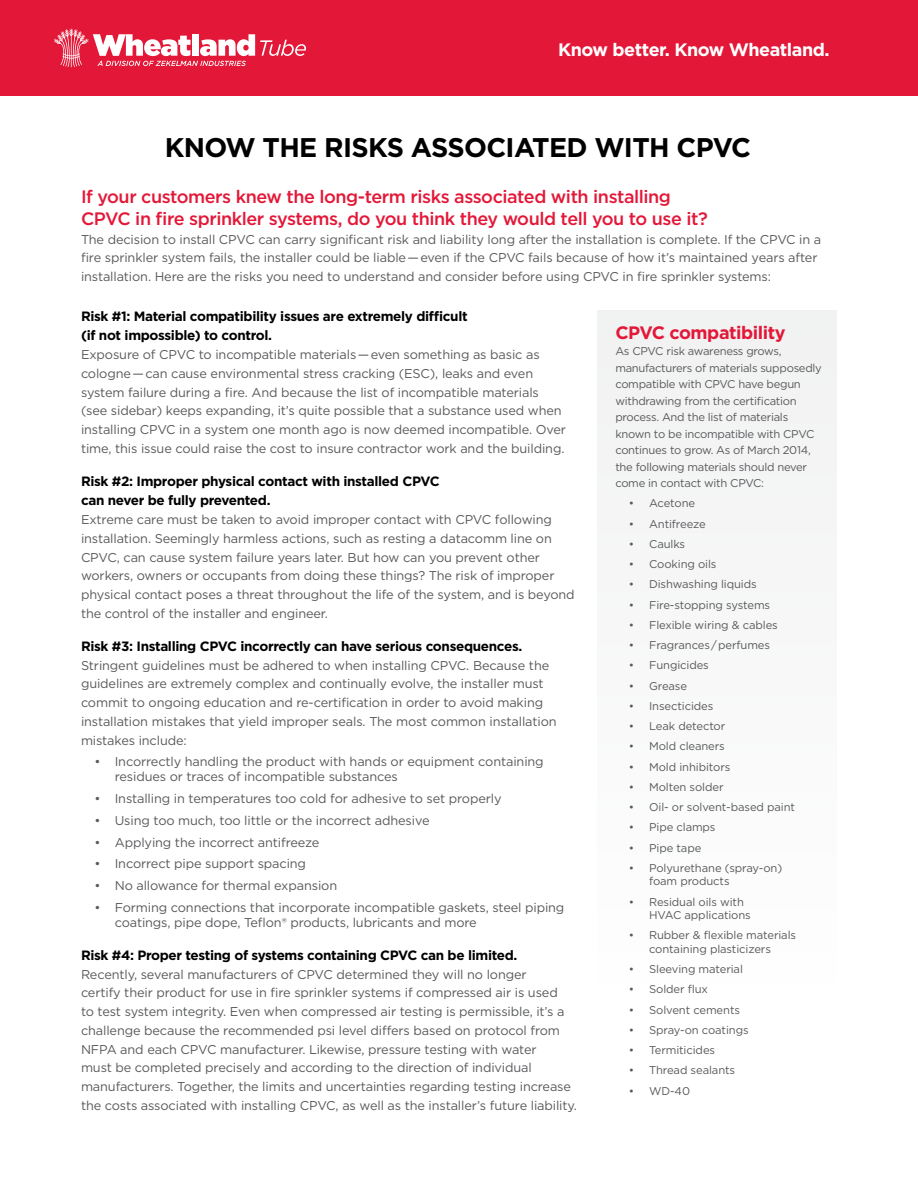
<style>
.page{position:relative;width:918px;height:1188px;background:#fff}
.page>*{position:absolute;margin:0;border:0;box-sizing:border-box;transform-origin:0 0}
.t1{font:700 27px "Gotham";letter-spacing:-.025em;color:#000}
.t2{font:500 18px/21.6px "Gotham";letter-spacing:-.025em;color:#e31838}
.t3{font:700 18px "Gotham";letter-spacing:-.025em;color:#fff}
.t4{font:700 18px "Gotham";letter-spacing:-.025em;color:#e31838}
.t5{font:700 13.5px/19.5px "Gotham";letter-spacing:-.025em;color:#000}
.t6{font:12.75px/18.8px "Gotham";letter-spacing:-.01em;color:#58595b}
.t7{font:11.25px/16.5px "Gotham";letter-spacing:-.01em;color:#58595b}
</style>
<div class="page">
<div style="left:597px;top:310px;width:240px;height:774px;background:#f8f8f9"></div>
<div style="left:0;top:0;width:918px;height:95px;background:#e31838"></div>
<svg style="left:54px;top:29px;width:252px;height:38px"></svg>
<h2 class="t3" style="left:558px;top:37px;width:273px">Know better. Know Wheatland.</h2>
<h1 class="t1" style="left:165px;top:129px;width:588px">KNOW THE RISKS ASSOCIATED WITH CPVC</h1>
<h2 class="t2" style="left:81px;top:186px;width:628px">If your customers knew the long-term risks associated with installing<br>CPVC in fire sprinkler systems, do you think they would tell you to use it?</h2>
<p class="t6" style="left:81px;top:229px;width:742px">The decision to install CPVC can carry significant risk and liability long after the installation is complete. If the CPVC in a fire sprinkler system fails, the installer could be liable — even if the CPVC fails because of how it’s maintained years after installation. Here are the risks you need to understand and consider before using CPVC in fire sprinkler systems:</p>
<p class="t5" style="left:81px;top:306px;width:388px">Risk #1: Material compatibility issues are extremely difficult (if not impossible) to control.</p>
<p class="t6" style="left:81px;top:345px;width:487px">Exposure of CPVC to incompatible materials — even something as basic as cologne — can cause environmental stress cracking (ESC), leaks and even system failure during a fire. And because the list of incompatible materials (see sidebar) keeps expanding, it’s quite possible that a substance used when installing CPVC in a system one month ago is now deemed incompatible. Over time, this issue could raise the cost to insure contractor work and the building.</p>
<p class="t5" style="left:81px;top:471px;width:360px">Risk #2: Improper physical contact with installed CPVC can never be fully prevented.</p>
<p class="t6" style="left:81px;top:510px;width:495px">Extreme care must be taken to avoid improper contact with CPVC following installation. Seemingly harmless actions, such as resting a datacomm line on CPVC, can cause system failure years later. But how can you prevent other workers, owners or occupants from doing these things? The risk of improper physical contact poses a threat throughout the life of the system, and is beyond the control of the installer and engineer.</p>
<p class="t5" style="left:81px;top:636px;width:443px">Risk #3: Installing CPVC incorrectly can have serious consequences.</p>
<p class="t6" style="left:81px;top:656px;width:477px">Stringent guidelines must be adhered to when installing CPVC. Because the guidelines are extremely complex and continually evolve, the installer must commit to ongoing education and re-certification in order to avoid making installation mistakes that yield improper seals. The most common installation mistakes include:</p>
<p class="t6" style="left:115px;top:754px;width:431px;line-height:15px;text-indent:-20px">• Incorrectly handling the product with hands or equipment containing residues or traces of incompatible substances</p>
<p class="t6" style="left:95px;top:789px;width:409px">• Installing in temperatures too cold for adhesive to set properly</p>
<p class="t6" style="left:95px;top:811px;width:337px">• Using too much, too little or the incorrect adhesive</p>
<p class="t6" style="left:95px;top:833px;width:226px">• Applying the incorrect antifreeze</p>
<p class="t6" style="left:95px;top:854px;width:213px">• Incorrect pipe support spacing</p>
<p class="t6" style="left:95px;top:876px;width:244px">• No allowance for thermal expansion</p>
<p class="t6" style="left:115px;top:900px;width:451px;line-height:15px;text-indent:-20px">• Forming connections that incorporate incompatible gaskets, steel piping coatings, pipe dope, Teflon® products, lubricants and more</p>
<p class="t5" style="left:81px;top:945px;width:438px">Risk #4: Proper testing of systems containing CPVC can be limited.</p>
<p class="t6" style="left:81px;top:965px;width:497px">Recently, several manufacturers of CPVC determined they will no longer<br>certify their product for use in fire sprinkler systems if compressed air is used<br>to test system integrity. Even when compressed air testing is permissible, it’s a challenge because the recommended psi level differs based on protocol from NFPA and each CPVC manufacturer. Likewise, pressure testing with water<br>must be completed precisely and according to the direction of individual manufacturers. Together, the limits and uncertainties regarding testing increase the costs associated with installing CPVC, as well as the installer’s future liability.</p>
<h2 class="t4" style="left:615px;top:320px;width:172px">CPVC compatibility</h2>
<p class="t7" style="left:615px;top:343px;width:208px">As CPVC risk awareness grows, manufacturers of materials supposedly compatible with CPVC have begun withdrawing from the certification process. And the list of materials known to be incompatible with CPVC continues to grow. As of March 2014, the following materials should never come in contact with CPVC:</p>
<p class="t7" style="left:629px;top:495px;width:68px">• Acetone</p>
<p class="t7" style="left:629px;top:515px;width:78px">• Antifreeze</p>
<p class="t7" style="left:629px;top:535px;width:58px">• Caulks</p>
<p class="t7" style="left:629px;top:556px;width:89px">• Cooking oils</p>
<p class="t7" style="left:629px;top:576px;width:129px">• Dishwashing liquids</p>
<p class="t7" style="left:629px;top:596px;width:143px">• Fire-stopping systems</p>
<p class="t7" style="left:629px;top:616px;width:150px">• Flexible wiring &amp; cables</p>
<p class="t7" style="left:629px;top:637px;width:143px">• Fragrances / perfumes</p>
<p class="t7" style="left:629px;top:657px;width:82px">• Fungicides</p>
<p class="t7" style="left:629px;top:677px;width:60px">• Grease</p>
<p class="t7" style="left:629px;top:697px;width:86px">• Insecticides</p>
<p class="t7" style="left:629px;top:718px;width:98px">• Leak detector</p>
<p class="t7" style="left:629px;top:738px;width:98px">• Mold cleaners</p>
<p class="t7" style="left:629px;top:758px;width:103px">• Mold inhibitors</p>
<p class="t7" style="left:629px;top:778px;width:96px">• Molten solder</p>
<p class="t7" style="left:629px;top:799px;width:168px">• Oil- or solvent-based paint</p>
<p class="t7" style="left:629px;top:819px;width:88px">• Pipe clamps</p>
<p class="t7" style="left:629px;top:839px;width:74px">• Pipe tape</p>
<p class="t7" style="left:649px;top:861px;width:135px;line-height:13.5px;text-indent:-20px">• Polyurethane (spray-on) foam products</p>
<p class="t7" style="left:649px;top:895px;width:103px;line-height:13.5px;text-indent:-20px">• Residual oils with<br>HVAC applications</p>
<p class="t7" style="left:629px;top:928px;width:169px;line-height:13.5px;text-align:center">• Rubber &amp; flexible materials containing plasticizers</p>
<p class="t7" style="left:629px;top:961px;width:116px">• Sleeving material</p>
<p class="t7" style="left:629px;top:981px;width:81px">• Solder flux</p>
<p class="t7" style="left:629px;top:1001px;width:113px">• Solvent cements</p>
<p class="t7" style="left:629px;top:1021px;width:121px">• Spray-on coatings</p>
<p class="t7" style="left:629px;top:1042px;width:88px">• Termiticides</p>
<p class="t7" style="left:629px;top:1062px;width:108px">• Thread sealants</p>
<p class="t7" style="left:629px;top:1082px;width:63px">• WD-40</p>
</div>
